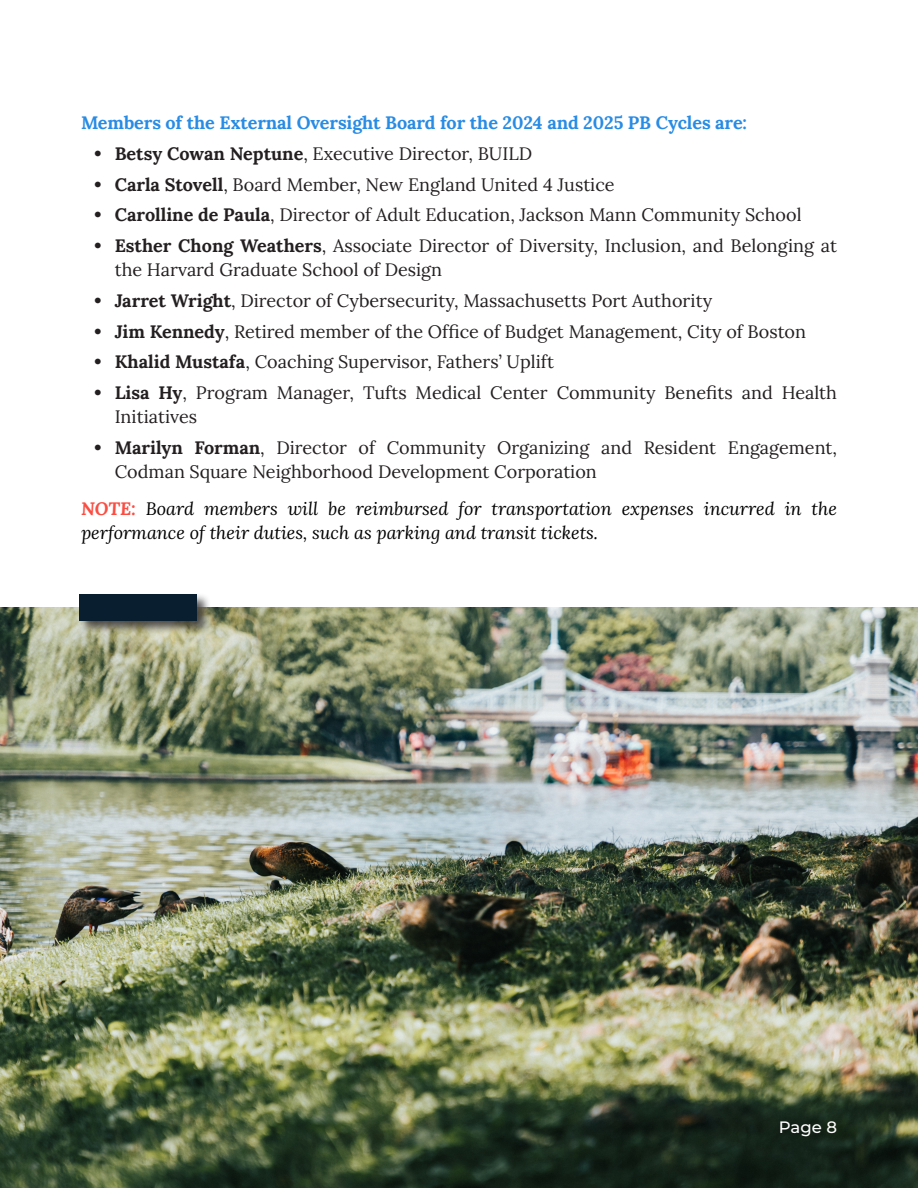
<style>
.page{position:relative;width:918px;height:1188px;background:#fff}
.page>*{position:absolute;margin:0;border:0;box-sizing:border-box;transform-origin:0 0}
.t1{font:18px/24px "Lora";color:#231f20}
.t2{font:italic 18px/24px "Lora";color:#000}
.t3{font:700 18px "Lora";letter-spacing:-.005em;color:#288be4}
.t4{font:500 16.5px "Montserrat";color:#fff}
.s1{font-weight:700}
.s2{font-weight:700;color:#fb4d42}
</style>
<div class="page">
<img style="left:0;top:607px;width:918px;height:581px">
<div style="left:78px;top:593px;width:133px;height:41px;background:#231f20;opacity:.75"></div>
<div style="left:80px;top:594px;width:117px;height:26px;background:#091f2f"></div>
<p class="t3" style="left:81px;top:109px;width:668px">Members of the External Oversight Board for the 2024 and 2025 PB Cycles are:</p>
<p class="t1" style="left:94px;top:140px;width:439px"><span class="s1">• Betsy Cowan Neptune</span>, Executive Director, BUILD</p>
<p class="t1" style="left:94px;top:171px;width:522px"><span class="s1">• Carla Stovell</span>, Board Member, New England United 4 Justice</p>
<p class="t1" style="left:94px;top:202px;width:709px"><span class="s1">• Carolline de Paula</span>, Director of Adult Education, Jackson Mann Community School</p>
<p class="t1" style="left:115px;top:233px;width:724px;text-indent:-20px"><span class="s1">• Esther Chong Weathers</span>, Associate Director of Diversity, Inclusion, and Belonging at the Harvard Graduate School of Design</p>
<p class="t1" style="left:94px;top:287px;width:619px"><span class="s1">• Jarret Wright</span>, Director of Cybersecurity, Massachusetts Port Authority</p>
<p class="t1" style="left:94px;top:318px;width:713px"><span class="s1">• Jim Kennedy</span>, Retired member of the Office of Budget Management, City of Boston</p>
<p class="t1" style="left:94px;top:349px;width:461px"><span class="s1">• Khalid Mustafa</span>, Coaching Supervisor, Fathers’ Uplift</p>
<p class="t1" style="left:115px;top:379px;width:724px;text-indent:-20px"><span class="s1">• Lisa Hy</span>, Program Manager, Tufts Medical Center Community Benefits and Health<br>Initiatives</p>
<p class="t1" style="left:115px;top:434px;width:724px;text-indent:-20px"><span class="s1">• Marilyn Forman</span>, Director of Community Organizing and Resident Engagement,<br>Codman Square Neighborhood Development Corporation</p>
<p class="t2" style="left:81px;top:496px;width:758px"><span class="s2">NOTE:</span> Board members will be reimbursed for transportation expenses incurred in the performance of their duties, such as parking and transit tickets.</p>
<p class="t4" style="left:779px;top:1116px;width:60px">Page 8</p>
</div>
